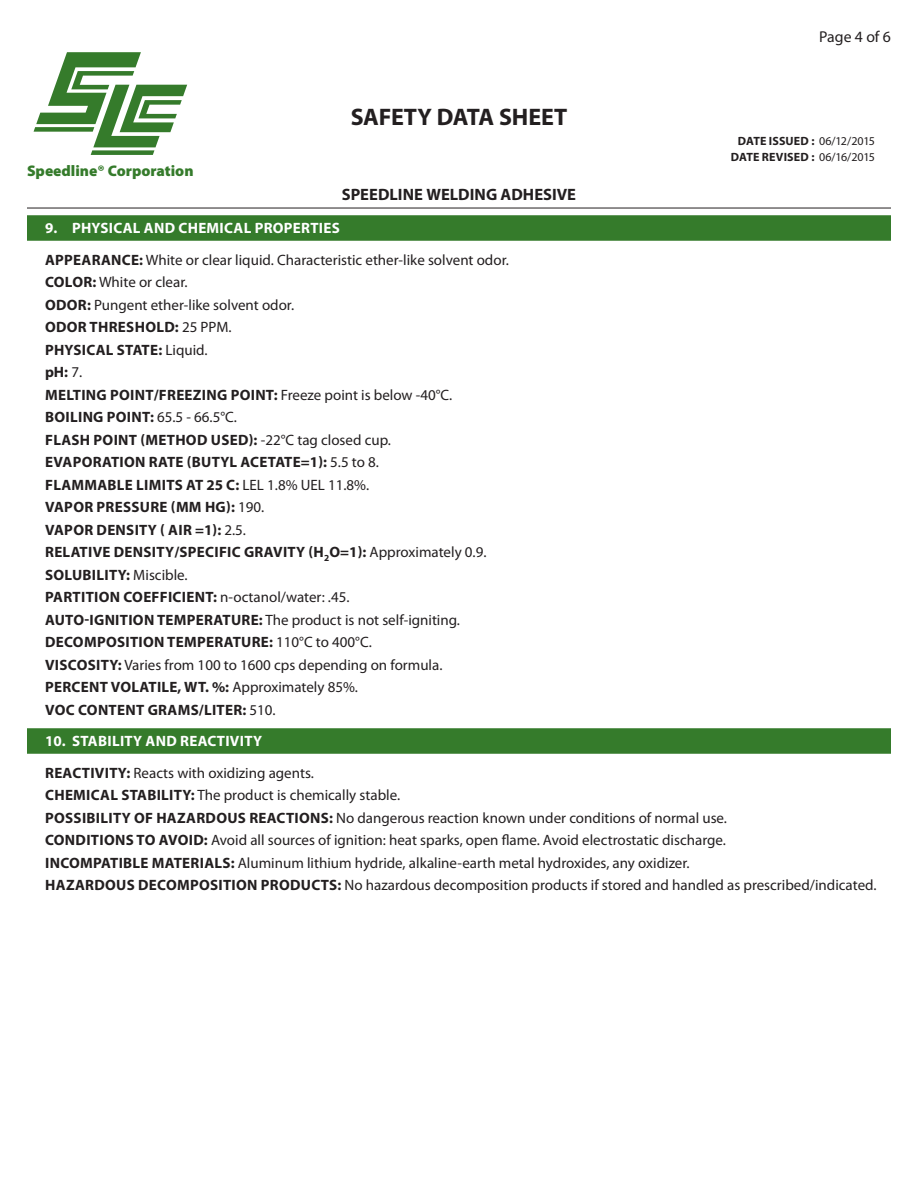
<style>
.page{position:relative;width:918px;height:1188px;background:#fff}
.page>*{position:absolute;margin:0;border:0;box-sizing:border-box;transform-origin:0 0}
.t1{font:700 24px "Myriad Pro";letter-spacing:-.01em;color:#231f20}
.t2{font:700 16.5px "Myriad Pro";letter-spacing:.005em;color:#231f20}
.t3{font:15.75px "Myriad Pro";color:#231f20}
.t4{font:900 15.45px "Myriad Pro";color:#357b2b}
._1_Indent_1{font:15px "Myriad Pro";color:#231f20}
._1_Indent_1-2{font:700 15px "Myriad Pro";letter-spacing:.02em;color:#231f20}
.t5{font:700 15px "Myriad Pro";letter-spacing:.02em;color:#fff}
.t6{font:700 12px/15.8px "Myriad Pro";letter-spacing:.01em;color:#231f20;text-align:center}
.s1{font-weight:400}
.s2{font-weight:700}
</style>
<div class="page">
<hr style="left:27px;top:208px;width:864px;height:1px;background:#231f20">
<svg style="left:34px;top:52px;width:153px;height:103px"></svg>
<div style="left:27px;top:215px;width:864px;height:26px;background:#357b2b"></div>
<div style="left:27px;top:728px;width:864px;height:26px;background:#357b2b"></div>
<p class="t4" style="left:27px;top:161px;width:168px">Speedline® Corporation</p>
<h1 class="t1" style="left:351px;top:101px;width:218px">SAFETY DATA SHEET</h1>
<p class="t2" style="left:342px;top:184px;width:236px">SPEEDLINE WELDING ADHESIVE</p>
<p class="t3" style="left:819px;top:27px;width:73px">Page 4 of 6</p>
<p class="t6" style="left:731px;top:133px;width:146px">DATE ISSUED : <span class="s1">06/12/2015<br></span>DATE REVISED : <span class="s1">06/16/2015</span></p>
<p class="t5" style="left:45px;top:218px;width:296px">9. PHYSICAL AND CHEMICAL PROPERTIES</p>
<p class="_1_Indent_1" style="left:45px;top:250px;width:465px"><span class="s2">APPEARANCE:</span> White or clear liquid. Characteristic ether-like solvent odor.</p>
<p class="_1_Indent_1" style="left:45px;top:273px;width:144px"><span class="s2">COLOR:</span> White or clear.</p>
<p class="_1_Indent_1" style="left:45px;top:295px;width:251px"><span class="s2">ODOR:</span> Pungent ether-like solvent odor.</p>
<p class="_1_Indent_1-2" style="left:45px;top:317px;width:188px">ODOR THRESHOLD: <span class="s1">25 PPM.</span></p>
<p class="_1_Indent_1-2" style="left:45px;top:340px;width:164px">PHYSICAL STATE: <span class="s1">Liquid.</span></p>
<p class="_1_Indent_1-2" style="left:45px;top:362px;width:39px">pH: <span class="s1">7.</span></p>
<p class="_1_Indent_1-2" style="left:45px;top:385px;width:409px">MELTING POINT/FREEZING POINT: <span class="s1">Freeze point is below -40°C.</span></p>
<p class="_1_Indent_1-2" style="left:45px;top:407px;width:193px">BOILING POINT: <span class="s1">65.5 - 66.5°C.</span></p>
<p class="_1_Indent_1-2" style="left:45px;top:430px;width:347px">FLASH POINT (METHOD USED): <span class="s1">-22°C tag closed cup.</span></p>
<p class="_1_Indent_1-2" style="left:45px;top:452px;width:335px">EVAPORATION RATE (BUTYL ACETATE=1): <span class="s1">5.5 to 8.</span></p>
<p class="_1_Indent_1-2" style="left:45px;top:475px;width:326px">FLAMMABLE LIMITS AT 25 C: <span class="s1">LEL 1.8% UEL 11.8%.</span></p>
<p class="_1_Indent_1-2" style="left:45px;top:497px;width:221px">VAPOR PRESSURE (MM HG): <span class="s1">190.</span></p>
<p class="_1_Indent_1-2" style="left:45px;top:520px;width:202px">VAPOR DENSITY ( AIR =1): <span class="s1">2.5.</span></p>
<p class="_1_Indent_1-2" style="left:45px;top:542px;width:443px">RELATIVE DENSITY/SPECIFIC GRAVITY (H<sub>2</sub>O=1): <span class="s1">Approximately 0.9.</span></p>
<p class="_1_Indent_1-2" style="left:45px;top:565px;width:144px">SOLUBILITY: <span class="s1">Miscible.</span></p>
<p class="_1_Indent_1-2" style="left:45px;top:587px;width:306px">PARTITION COEFFICIENT: <span class="s1">n-octanol/water: .45.</span></p>
<p class="_1_Indent_1" style="left:45px;top:610px;width:416px"><span class="s2">AUTO-IGNITION TEMPERATURE:</span> The product is not self-igniting.</p>
<p class="_1_Indent_1-2" style="left:45px;top:632px;width:328px">DECOMPOSITION TEMPERATURE: <span class="s1">110°C to 400°C.</span></p>
<p class="_1_Indent_1" style="left:45px;top:655px;width:399px"><span class="s2">VISCOSITY:</span> Varies from 100 to 1600 cps depending on formula.</p>
<p class="_1_Indent_1-2" style="left:45px;top:677px;width:314px">PERCENT VOLATILE, WT. %: <span class="s1">Approximately 85%.</span></p>
<p class="_1_Indent_1-2" style="left:45px;top:700px;width:232px">VOC CONTENT GRAMS/LITER: <span class="s1">510.</span></p>
<p class="t5" style="left:45px;top:731px;width:218px">10. STABILITY AND REACTIVITY</p>
<p class="_1_Indent_1" style="left:45px;top:763px;width:270px"><span class="s2">REACTIVITY:</span> Reacts with oxidizing agents.</p>
<p class="_1_Indent_1" style="left:45px;top:786px;width:357px"><span class="s2">CHEMICAL STABILITY:</span> The product is chemically stable.</p>
<p class="_1_Indent_1" style="left:45px;top:808px;width:683px"><span class="s2">POSSIBILITY OF HAZARDOUS REACTIONS:</span> No dangerous reaction known under conditions of normal use.</p>
<p class="_1_Indent_1" style="left:45px;top:831px;width:682px"><span class="s2">CONDITIONS TO AVOID:</span> Avoid all sources of ignition: heat sparks, open flame. Avoid electrostatic discharge.</p>
<p class="_1_Indent_1" style="left:45px;top:853px;width:646px"><span class="s2">INCOMPATIBLE MATERIALS:</span> Aluminum lithium hydride, alkaline-earth metal hydroxides, any oxidizer.</p>
<p class="_1_Indent_1" style="left:45px;top:876px;width:833px"><span class="s2">HAZARDOUS DECOMPOSITION PRODUCTS:</span> No hazardous decomposition products if stored and handled as prescribed/indicated.</p>
</div>
